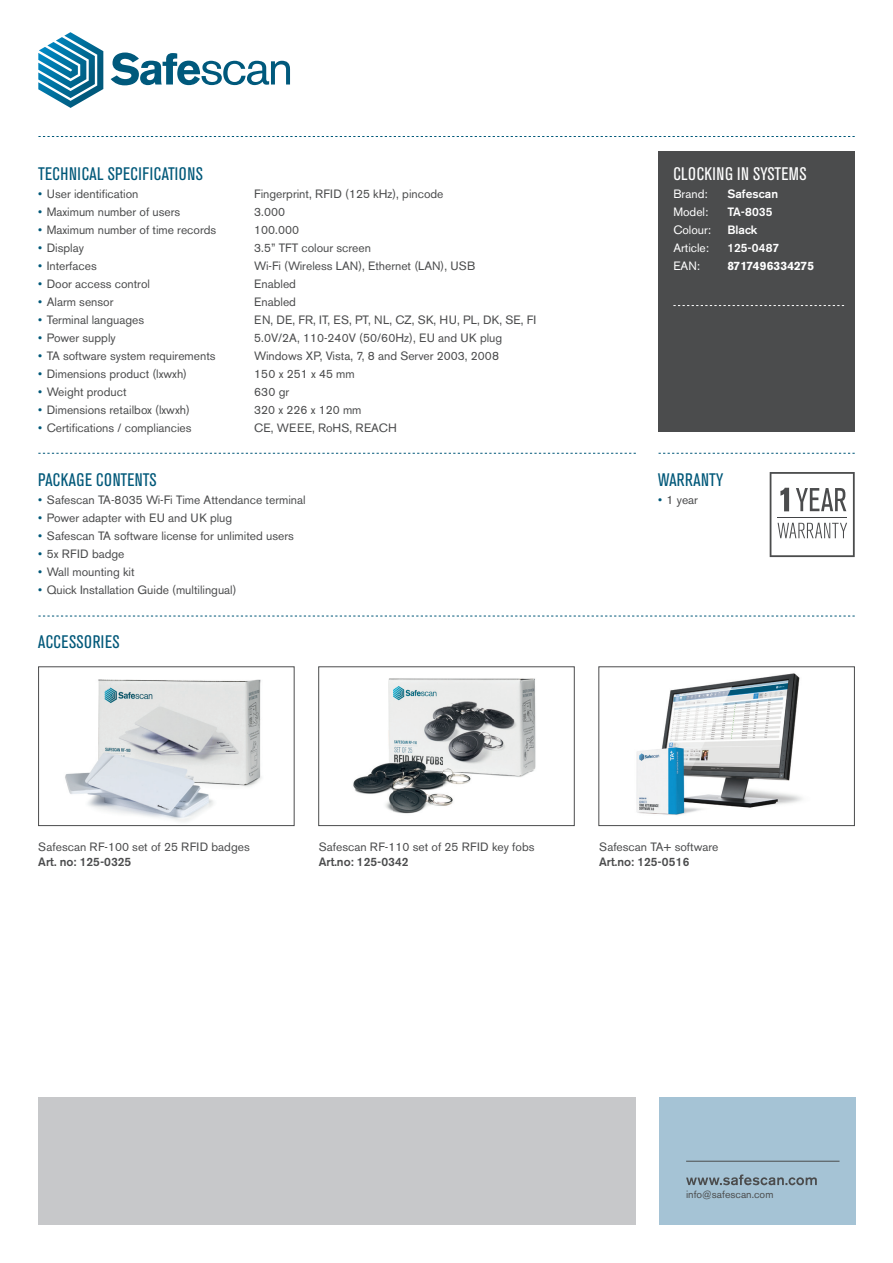
<style>
.page{position:relative;width:893px;height:1263px;background:#fff}
.page>*{position:absolute;margin:0;border:0;box-sizing:border-box;transform-origin:0 0}
.t1{font:condensed 18px "Akzidenz Grotesk BE";letter-spacing:.02em;color:#005879}
.t2{font:condensed 18px "Akzidenz Grotesk BE";letter-spacing:.02em;color:#fff}
.t3{font:12px "Akzidenz Grotesk BE";color:#4b4c4d}
.t4{font:12px "Akzidenz Grotesk BE";letter-spacing:.02em;color:#4b4c4d}
.t5{font:500 12px "Akzidenz Grotesk BE";color:#4b4c4d}
.t6{font:12px "Akzidenz Grotesk BE";color:#fff}
.t7{font:500 12px "Akzidenz Grotesk BE";color:#fff}
.t8{font:700 12px "Akzidenz Grotesk BE";color:#fff}
.t9{font:10.5px "Akzidenz Grotesk BE";color:#4b4c4d}
.s1{color:#005879}
</style>
<div class="page">
<svg style="left:38px;top:32px;width:65px;height:76px"></svg>
<svg style="left:111px;top:53px;width:179px;height:32px"></svg>
<div style="left:38px;top:1097px;width:598px;height:128px;background:#c7c8ca"></div>
<div style="left:659px;top:151px;width:196px;height:281px;background:#4b4c4d"></div>
<svg style="left:673px;top:305px;width:171px;height:1px"></svg>
<svg style="left:38px;top:453px;width:598px;height:1px"></svg>
<svg style="left:659px;top:453px;width:196px;height:1px"></svg>
<svg style="left:38px;top:616px;width:817px;height:1px"></svg>
<svg style="left:38px;top:136px;width:817px;height:1px"></svg>
<div style="left:659px;top:1097px;width:196px;height:128px;background:#a5c3d5"></div>
<hr style="left:686px;top:1161px;width:153px;height:1px;background:#4b4c4d">
<svg style="left:686px;top:1174px;width:131px;height:11px"></svg>
<img style="left:65px;top:679px;width:196px;height:143px">
<div style="left:38px;top:666px;width:256px;height:160px;border:1px solid #4b4c4d"></div>
<img style="left:353px;top:678px;width:183px;height:136px">
<div style="left:318px;top:666px;width:257px;height:160px;border:1px solid #4b4c4d"></div>
<img style="left:636px;top:673px;width:166px;height:142px">
<div style="left:598px;top:666px;width:257px;height:160px;border:1px solid #4b4c4d"></div>
<svg style="left:770px;top:472px;width:85px;height:85px"></svg>
<h1 class="t1" style="left:38px;top:164px;width:166px">TECHNICAL SPECIFICATIONS</h1>
<p class="t3" style="left:38px;top:187px;width:102px"><span class="s1">•</span> User identification</p>
<p class="t3" style="left:254px;top:187px;width:191px">Fingerprint, RFID (125 kHz), pincode</p>
<p class="t3" style="left:38px;top:205px;width:144px"><span class="s1">•</span> Maximum number of users</p>
<p class="t3" style="left:254px;top:205px;width:32px">3.000</p>
<p class="t3" style="left:38px;top:223px;width:180px"><span class="s1">•</span> Maximum number of time records</p>
<p class="t3" style="left:254px;top:223px;width:46px">100.000</p>
<p class="t3" style="left:38px;top:241px;width:47px"><span class="s1">•</span> Display</p>
<p class="t3" style="left:254px;top:241px;width:118px">3.5” TFT colour screen</p>
<p class="t3" style="left:38px;top:259px;width:60px"><span class="s1">•</span> Interfaces</p>
<p class="t3" style="left:254px;top:259px;width:223px">Wi-Fi (Wireless LAN), Ethernet (LAN), USB</p>
<p class="t3" style="left:38px;top:277px;width:113px"><span class="s1">•</span> Door access control</p>
<p class="t3" style="left:254px;top:277px;width:43px">Enabled</p>
<p class="t3" style="left:38px;top:295px;width:77px"><span class="s1">•</span> Alarm sensor</p>
<p class="t3" style="left:254px;top:295px;width:43px">Enabled</p>
<p class="t3" style="left:38px;top:313px;width:108px"><span class="s1">•</span> Terminal languages</p>
<p class="t4" style="left:254px;top:313px;width:284px">EN, DE, FR, IT, ES, PT, NL, CZ, SK, HU, PL, DK, SE, FI</p>
<p class="t3" style="left:38px;top:331px;width:79px"><span class="s1">•</span> Power supply</p>
<p class="t3" style="left:254px;top:331px;width:249px">5.0V/2A, 110-240V (50/60Hz), EU and UK plug</p>
<p class="t3" style="left:38px;top:349px;width:179px"><span class="s1">•</span> TA software system requirements</p>
<p class="t3" style="left:254px;top:349px;width:246px">Windows XP, Vista, 7, 8 and Server 2003, 2008</p>
<p class="t3" style="left:38px;top:367px;width:150px"><span class="s1">•</span> Dimensions product (lxwxh)</p>
<p class="t3" style="left:254px;top:367px;width:102px">150 x 251 x 45 mm</p>
<p class="t3" style="left:38px;top:385px;width:90px"><span class="s1">•</span> Weight product</p>
<p class="t3" style="left:254px;top:385px;width:36px">630 gr</p>
<p class="t3" style="left:38px;top:403px;width:153px"><span class="s1">•</span> Dimensions retailbox (lxwxh)</p>
<p class="t3" style="left:254px;top:403px;width:109px">320 x 226 x 120 mm</p>
<p class="t3" style="left:38px;top:421px;width:155px"><span class="s1">•</span> Certifications / compliancies</p>
<p class="t4" style="left:254px;top:421px;width:144px">CE, WEEE, RoHS, REACH</p>
<h1 class="t1" style="left:38px;top:470px;width:120px">PACKAGE CONTENTS</h1>
<p class="t3" style="left:38px;top:493px;width:269px"><span class="s1">•</span> Safescan TA-8035 Wi-Fi Time Attendance terminal</p>
<p class="t3" style="left:38px;top:511px;width:196px"><span class="s1">•</span> Power adapter with EU and UK plug</p>
<p class="t3" style="left:38px;top:529px;width:257px"><span class="s1">•</span> Safescan TA software license for unlimited users</p>
<p class="t3" style="left:38px;top:547px;width:88px"><span class="s1">•</span> 5x RFID badge</p>
<p class="t3" style="left:38px;top:565px;width:98px"><span class="s1">•</span> Wall mounting kit</p>
<p class="t3" style="left:38px;top:583px;width:200px"><span class="s1">•</span> Quick Installation Guide (multilingual)</p>
<h1 class="t1" style="left:38px;top:632px;width:83px">ACCESSORIES</h1>
<h1 class="t2" style="left:673px;top:164px;width:135px">CLOCKING IN SYSTEMS</h1>
<p class="t6" style="left:673px;top:187px;width:36px">Brand:</p>
<p class="t7" style="left:727px;top:186px;width:52px">Safescan</p>
<p class="t6" style="left:673px;top:205px;width:36px">Model:</p>
<p class="t7" style="left:727px;top:204px;width:47px">TA-8035</p>
<p class="t6" style="left:673px;top:223px;width:39px">Colour:</p>
<p class="t7" style="left:727px;top:222px;width:32px">Black</p>
<p class="t6" style="left:673px;top:241px;width:37px">Article:</p>
<p class="t7" style="left:727px;top:240px;width:53px">125-0487</p>
<p class="t6" style="left:673px;top:259px;width:28px">EAN:</p>
<p class="t8" style="left:727px;top:259px;width:88px">8717496334275</p>
<h1 class="t1" style="left:658px;top:470px;width:67px">WARRANTY</h1>
<p class="t3" style="left:658px;top:493px;width:42px"><span class="s1">•</span> 1 year</p>
<p class="t3" style="left:38px;top:839px;width:213px">Safescan RF-100 set of 25 RFID badges</p>
<p class="t5" style="left:38px;top:854px;width:94px">Art. no: 125-0325</p>
<p class="t3" style="left:319px;top:839px;width:217px">Safescan RF-110 set of 25 RFID key fobs</p>
<p class="t5" style="left:319px;top:854px;width:91px">Art.no: 125-0342</p>
<p class="t3" style="left:599px;top:839px;width:121px">Safescan TA+ software</p>
<p class="t5" style="left:599px;top:854px;width:92px">Art.no: 125-0516</p>
<p class="t9" style="left:686px;top:1188px;width:89px">info@safescan.com</p>
</div>
